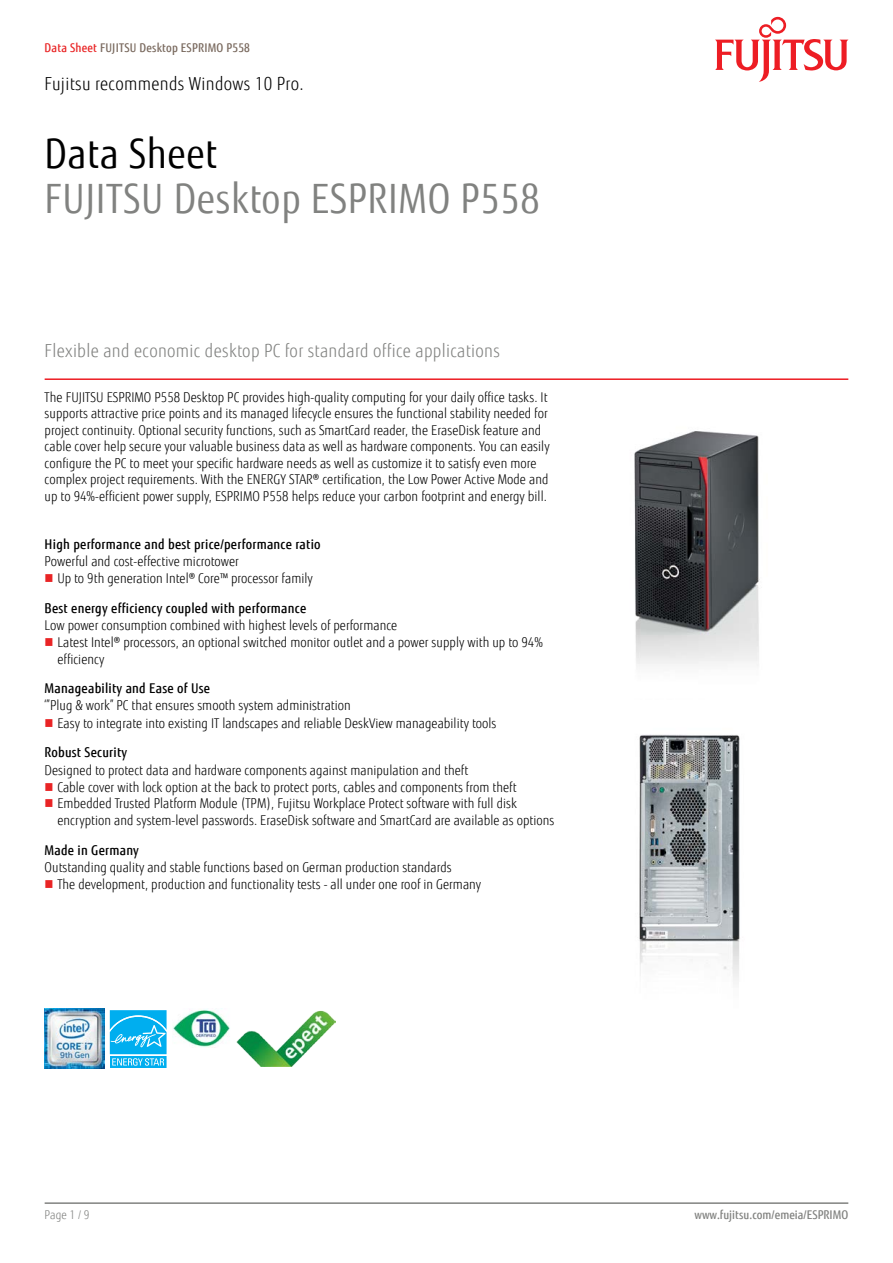
<style>
.page{position:relative;width:893px;height:1263px;background:#fff}
.page>*{position:absolute;margin:0;border:0;box-sizing:border-box;transform-origin:0 0}
.t1{font:40.5px "Fujitsu Sans";letter-spacing:.02em;color:#818280;scale:.9 1}
.t2{font:40.5px "Fujitsu Sans";letter-spacing:.02em;color:#000;scale:.9 1}
.t3{font:300 18px "Fujitsu Sans";letter-spacing:.02em;color:#818280;scale:.9 1}
.t4{font:300 18px "Fujitsu Sans";letter-spacing:.02em;color:#000;scale:.9 1}
.t5{font:300 13.5px/16.5px "Fujitsu Sans";letter-spacing:.005em;color:#000;scale:.9 1}
.t6{font:500 13.5px "Fujitsu Sans";letter-spacing:.02em;color:#000;scale:.9 1}
.t7{font:500 12px "Fujitsu Sans";letter-spacing:.02em;color:#79695e;scale:.9 1}
.t8{font:500 12px "Fujitsu Sans";letter-spacing:.005em;color:#818280;scale:.9 1}
.t9{font:300 12px "Fujitsu Sans";color:#818280;scale:.9 1}
.s1{color:#e92425}
</style>
<div class="page">
<hr style="left:45px;top:1202px;width:803px;height:2px;background:#818280">
<hr style="left:45px;top:378px;width:803px;height:2px;background:#ed1d24">
<svg style="left:715px;top:17px;width:133px;height:65px"></svg>
<img style="left:634px;top:431px;width:126px;height:235px">
<img style="left:639px;top:734px;width:101px;height:247px">
<img style="left:45px;top:1009px;width:59px;height:59px">
<svg style="left:109px;top:1010px;width:58px;height:58px;background:#32bdf1"></svg>
<img style="left:172px;top:1009px;width:58px;height:39px">
<img style="left:236px;top:1010px;width:99px;height:56px">
<p class="t7" style="left:45px;top:40px;width:230px"><span class="s1">Data Sheet</span> FUJITSU Desktop ESPRIMO P558</p>
<h2 class="t4" style="left:45px;top:73px;width:289px">Fujitsu recommends Windows 10 Pro.</h2>
<h1 class="t2" style="left:45px;top:130px;width:193px">Data Sheet</h1>
<h1 class="t1" style="left:45px;top:175px;width:552px">FUJITSU Desktop ESPRIMO P558</h1>
<h2 class="t3" style="left:45px;top:340px;width:507px">Flexible and economic desktop PC for standard office applications</h2>
<p class="t5" style="left:45px;top:389px;width:563px">The FUJITSU ESPRIMO P558 Desktop PC provides high-quality computing for your daily office tasks. It supports attractive price points and its managed lifecycle ensures the functional stability needed for project continuity. Optional security functions, such as SmartCard reader, the EraseDisk feature and cable cover help secure your valuable business data as well as hardware components. You can easily configure the PC to meet your specific hardware needs as well as customize it to satisfy even more complex project requirements. With the ENERGY STAR® certification, the Low Power Active Mode and up to 94%-efficient power supply, ESPRIMO P558 helps reduce your carbon footprint and energy bill.</p>
<p class="t6" style="left:45px;top:535px;width:308px">High performance and best price/performance ratio</p>
<p class="t5" style="left:57px;top:553px;width:285px;line-height:17.1px;text-indent:-13px">Powerful and cost-effective microtower<br>Up to 9th generation Intel® Core™ processor family</p>
<p class="t6" style="left:45px;top:599px;width:292px">Best energy efficiency coupled with performance</p>
<p class="t5" style="left:57px;top:617px;width:541px;text-indent:-13px">Low power consumption combined with highest levels of performance<br>Latest Intel® processors, an optional switched monitor outlet and a power supply with up to 94% efficiency</p>
<p class="t6" style="left:45px;top:680px;width:185px">Manageability and Ease of Use</p>
<p class="t5" style="left:57px;top:697px;width:489px;line-height:17.1px;text-indent:-13px">‘”Plug &amp; work” PC that ensures smooth system administration<br>Easy to integrate into existing IT landscapes and reliable DeskView manageability tools</p>
<p class="t6" style="left:45px;top:744px;width:93px">Robust Security</p>
<p class="t5" style="left:57px;top:762px;width:554px;text-indent:-13px">Designed to protect data and hardware components against manipulation and theft<br>Cable cover with lock option at the back to protect ports, cables and components from theft Embedded Trusted Platform Module (TPM), Fujitsu Workplace Protect software with full disk encryption and system-level passwords. EraseDisk software and SmartCard are available as options</p>
<p class="t6" style="left:45px;top:841px;width:106px">Made in Germany</p>
<p class="t5" style="left:57px;top:858px;width:472px;line-height:17.1px;text-indent:-13px">Outstanding quality and stable functions based on German production standards<br>The development, production and functionality tests - all under one roof in Germany</p>
<p class="t9" style="left:45px;top:1208px;width:51px">Page 1 / 9</p>
<p class="t8" style="left:694px;top:1208px;width:173px">www.fujitsu.com/emeia/ESPRIMO</p>
</div>
